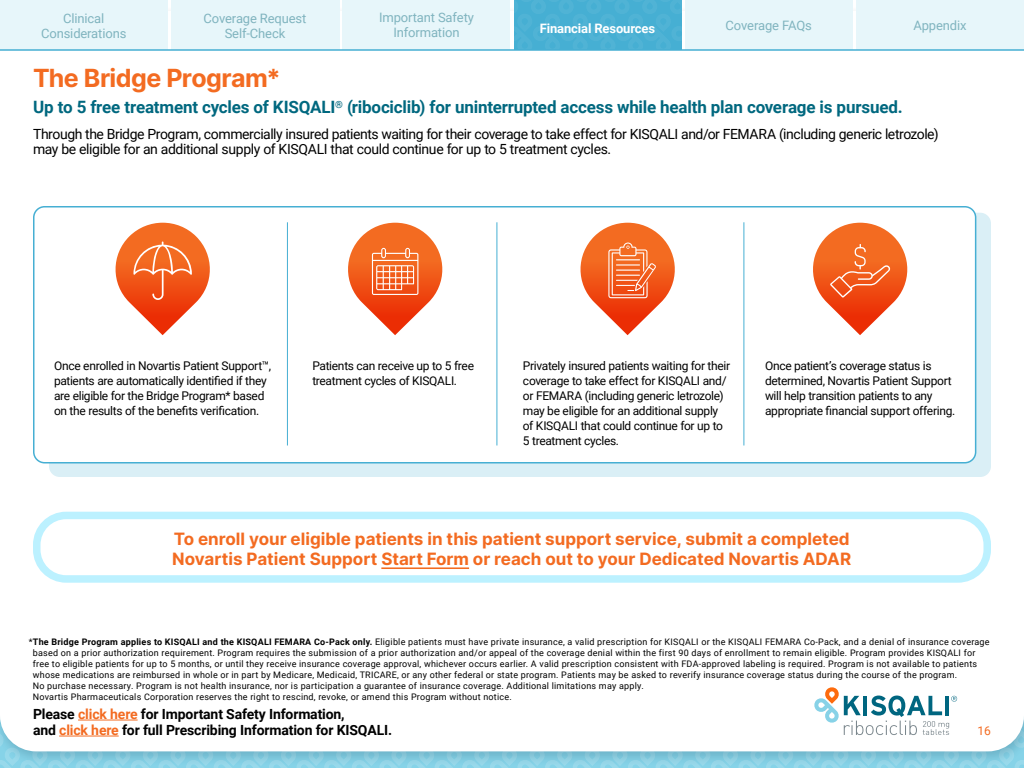
<style>
.page{position:relative;width:1024px;height:768px;background:#fff}
.page>*{position:absolute;margin:0;border:0;box-sizing:border-box;transform-origin:0 0}
.t1{font:25px "Inter";letter-spacing:-.025em;color:#f36b21}
.t2{font:17px/20px "Inter";color:#f36b21}
.t3{font:700 17px "Roboto";letter-spacing:-.01em;color:#00687f}
.t4{font:14px/15px "Roboto";letter-spacing:-.03em;color:#000}
.t5{font:700 14px/16px "Roboto";letter-spacing:-.01em;color:#000}
.t6{font:13px/15px "Roboto";letter-spacing:-.01em;color:#80b4bf;text-align:center}
.t7{font:700 13px "Roboto";letter-spacing:-.01em;color:#fff}
.t8{font:12px/15px "Roboto";letter-spacing:-.025em;color:#000}
.t9{font:12px "Roboto";color:#f36b21}
.t10{font:9px/11px "Roboto";letter-spacing:.025em;color:#000}
.s1{font-weight:700}
.s2{color:#f36b21}
</style>
<div class="page">
<svg style="left:0;top:687px;width:1024px;height:81px"></svg>
<div style="left:0;top:0;width:168px;height:50px;background:#e7f6fa"></div>
<div style="left:171px;top:0;width:168px;height:49px;background:#e7f6fa"></div>
<div style="left:342px;top:0;width:168px;height:49px;background:#e7f6fa"></div>
<div style="left:514px;top:0;width:168px;height:49px;background:#48afd3"></div>
<div style="left:685px;top:0;width:168px;height:49px;background:#e7f6fa"></div>
<div style="left:856px;top:0;width:168px;height:49px;background:#e7f6fa"></div>
<hr style="left:0;top:49px;width:1024px;height:2px;background:#46afd3">
<hr style="left:78px;top:720px;width:60px;height:1px;background:#f36b21">
<hr style="left:59px;top:736px;width:60px;height:1px;background:#f36b21">
<div style="left:49px;top:213px;width:942px;height:264px;background:#daeff6;border-radius:11px"></div>
<div style="left:34px;top:207px;width:942px;height:256px;background:#fff;border-radius:11px"></div>
<div style="left:33px;top:206px;width:943px;height:258px;border:2px solid #46afd3;border-radius:11px"></div>
<div style="left:33px;top:512px;width:958px;height:71px;border:8px solid #bcf1ff;border-radius:29px"></div>
<hr style="left:381px;top:567px;width:88px;height:2px;background:#f36b21">
<svg style="left:115px;top:223px;width:95px;height:79px"></svg>
<svg style="left:580px;top:223px;width:95px;height:79px"></svg>
<svg style="left:813px;top:223px;width:95px;height:79px"></svg>
<svg style="left:348px;top:223px;width:95px;height:79px"></svg>
<hr style="left:287px;top:222px;width:1px;height:223px;background:#46afd3">
<hr style="left:497px;top:222px;width:1px;height:223px;background:#46afd3">
<hr style="left:744px;top:222px;width:1px;height:223px;background:#46afd3">
<h3 class="t6" style="left:41px;top:10px;width:87px">Clinical<br>Considerations</h3>
<h3 class="t6" style="left:204px;top:10px;width:104px">Coverage Request<br>Self-Check</h3>
<h3 class="t6" style="left:379px;top:10px;width:96px">Important Safety<br>Information</h3>
<h3 class="t7" style="left:540px;top:19px;width:117px">Financial Resources</h3>
<h3 class="t6" style="left:726px;top:18px;width:88px">Coverage FAQs</h3>
<h3 class="t6" style="left:913px;top:18px;width:55px">Appendix</h3>
<h1 class="t1" style="left:33px;top:60px;width:249px">The Bridge Program*</h1>
<p class="t4" style="left:33px;top:126px;width:907px">Through the Bridge Program, commercially insured patients waiting for their coverage to take effect for KISQALI and/or FEMARA (including generic letrozole) may be eligible for an additional supply of KISQALI that could continue for up to 5 treatment cycles.</p>
<h2 class="t3" style="left:33px;top:95px;width:871px">Up to 5 free treatment cycles of KISQALI<sup>®</sup> (ribociclib) for uninterrupted access while health plan coverage is pursued.</h2>
<h3 class="t8" style="left:54px;top:358px;width:219px">Once enrolled in Novartis Patient Support™, patients are automatically identified if they are eligible for the Bridge Program* based on the results of the benefits verification.</h3>
<h3 class="t8" style="left:523px;top:358px;width:209px">Privately insured patients waiting for their coverage to take effect for KISQALI and/ or FEMARA (including generic letrozole) may be eligible for an additional supply of KISQALI that could continue for up to 5 treatment cycles.</h3>
<h3 class="t8" style="left:765px;top:358px;width:192px">Once patient’s coverage status is determined, Novartis Patient Support will help transition patients to any appropriate financial support offering.</h3>
<h3 class="t8" style="left:312px;top:358px;width:163px">Patients can receive up to 5 free treatment cycles of KISQALI.</h3>
<h2 class="t2" style="left:172px;top:529px;width:680px">To enroll your eligible patients in this patient support service, submit a completed<br>Novartis Patient Support Start Form or reach out to your Dedicated Novartis ADAR</h2>
<p class="t10" style="left:33px;top:636px;width:958px;text-indent:-4px">*<span class="s1">The Bridge Program applies to KISQALI and the KISQALI FEMARA Co-Pack only.</span> Eligible patients must have private insurance, a valid prescription for KISQALI or the KISQALI FEMARA Co-Pack, and a denial of insurance coverage based on a prior authorization requirement. Program requires the submission of a prior authorization and/or appeal of the coverage denial within the first 90 days of enrollment to remain eligible. Program provides KISQALI for free to eligible patients for up to 5 months, or until they receive insurance coverage approval, whichever occurs earlier. A valid prescription consistent with FDA-approved labeling is required. Program is not available to patients whose medications are reimbursed in whole or in part by Medicare, Medicaid, TRICARE, or any other federal or state program. Patients may be asked to reverify insurance coverage status during the course of the program.<br>No purchase necessary. Program is not health insurance, nor is participation a guarantee of insurance coverage. Additional limitations may apply.<br>Novartis Pharmaceuticals Corporation reserves the right to rescind, revoke, or amend this Program without notice.</p>
<h3 class="t5" style="left:33px;top:706px;width:361px">Please <span class="s2">click here</span> for Important Safety Information,<br>and <span class="s2">click here</span> for full Prescribing Information for KISQALI.</h3>
<h3 class="t9" style="left:978px;top:722px;width:15px">16</h3>
</div>
